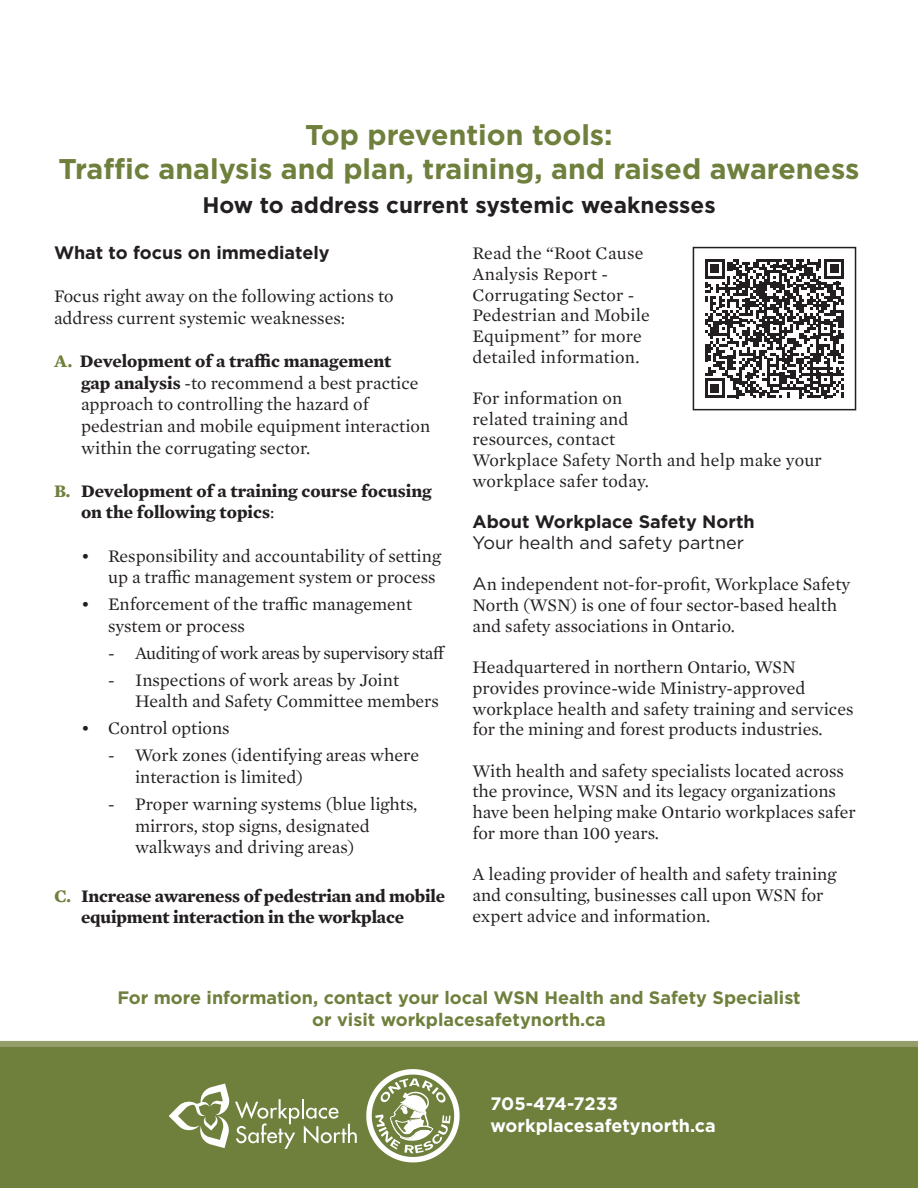
<style>
.page{position:relative;width:918px;height:1188px;background:#fff}
.page>*{position:absolute;margin:0;border:0;box-sizing:border-box;transform-origin:0 0}
.t1{font:700 28.5px/34.2px "Gotham";color:#6f803d;text-align:center}
.t2{font:700 22.5px "Gotham";color:#231f20}
.t3{font:18px/20.7px "Mercury Text G1";color:#231f20}
.t4{font:700 18px/21.6px "Mercury Text G1";letter-spacing:-.01em;color:#231f20}
.t5{font:700 18px/21.6px "Gotham";color:#6f803d;text-align:center}
.t6{font:18px/20.7px "Gotham";color:#231f20}
.t7{font:18px "Mercury Text G1";letter-spacing:-.03em;color:#231f20}
.t8{font:700 18px/21.6px "Gotham";color:#fff}
.t9{font:700 18px "Gotham";color:#231f20}
.s1{font-weight:700;color:#6f803d}
.s2{font-weight:700}
.s3{color:#6f803d}
.s4{font-weight:400}
.s5{font-family:"Gotham"}
</style>
<div class="page">
<div style="left:0;top:1041px;width:918px;height:147px;background:#6f803d"></div>
<div style="left:0;top:1041px;width:918px;height:6px;background:#939e6b"></div>
<svg style="left:705px;top:259px;width:139px;height:139px"></svg>
<div style="left:693px;top:247px;width:163px;height:163px;border:2px solid #231f20"></div>
<svg style="left:169px;top:1083px;width:188px;height:66px"></svg>
<svg style="left:366px;top:1069px;width:94px;height:93px"></svg>
<p class="t1" style="left:59px;top:118px;width:802px">Top prevention tools:<br>Traffic analysis and plan, training, and raised awareness</p>
<p class="t2" style="left:202px;top:190px;width:515px">How to address current systemic weaknesses</p>
<p class="t9" style="left:54px;top:241px;width:277px">What to focus on immediately</p>
<p class="t3" style="left:54px;top:285px;width:341px;line-height:21.6px">Focus right away on the following actions to address current systemic weaknesses:</p>
<p class="t3" style="left:81px;top:349px;width:351px;line-height:21.6px;text-indent:-27px"><span class="s1">A.</span> <span class="s2">Development of a traffic management<br>gap analysis</span> -to recommend a best practice approach to controlling the hazard of pedestrian and mobile equipment interaction within the corrugating sector.</p>
<p class="t4" style="left:81px;top:479px;width:352px;text-indent:-27px"><span class="s3">B.</span> Development of a training course focusing on the following topics<span class="s4">:</span></p>
<p class="t3" style="left:81px;top:544px;width:362px;line-height:21.6px;text-align:right">• Responsibility and accountability of setting up a traffic management system or process</p>
<p class="t3" style="left:108px;top:592px;width:306px;line-height:21.6px;text-indent:-27px">• Enforcement of the traffic management system or process</p>
<p class="t7" style="left:108px;top:640px;width:339px">- Auditing of work areas by supervisory staff</p>
<p class="t3" style="left:135px;top:668px;width:306px;line-height:21.6px;text-indent:-27px">- Inspections of work areas by Joint<br>Health and Safety Committee members</p>
<p class="t3" style="left:81px;top:717px;width:150px">• Control options</p>
<p class="t3" style="left:135px;top:744px;width:286px;line-height:21.6px;text-indent:-27px">- Work zones (identifying areas where interaction is limited)</p>
<p class="t3" style="left:135px;top:792px;width:284px;line-height:21.6px;text-indent:-27px">- Proper warning systems (blue lights, mirrors, stop signs, designated walkways and driving areas)</p>
<p class="t4" style="left:81px;top:884px;width:366px;text-indent:-27px"><span class="s3">C.</span> Increase awareness of pedestrian and mobile equipment interaction in the workplace</p>
<p class="t3" style="left:472px;top:242px;width:179px">Read the “Root Cause<br>Analysis Report -<br>Corrugating Sector -<br>Pedestrian and Mobile<br>Equipment” for more detailed information.</p>
<p class="t3" style="left:472px;top:387px;width:351px">For information on<br>related training and<br>resources, contact<br>Workplace Safety North and help make your workplace safer today.</p>
<p class="t6" style="left:472px;top:511px;width:284px"><span class="s2">About Workplace Safety North<br></span>Your health and safety partner</p>
<p class="t3" style="left:472px;top:573px;width:379px"><span class="s5">A</span>n independent not-for-profit, Workplace Safety<br>North (WSN) is one of four sector-based health and safety associations in Ontario.</p>
<p class="t3" style="left:472px;top:656px;width:383px">Headquartered in northern Ontario, WSN provides province-wide Ministry-approved workplace health and safety training and services for the mining and forest products industries.</p>
<p class="t3" style="left:472px;top:759px;width:385px">With health and safety specialists located across the province, WSN and its legacy organizations have been helping make Ontario workplaces safer for more than 100 years.</p>
<p class="t3" style="left:472px;top:863px;width:365px;line-height:21.1px">A leading provider of health and safety training and consulting, businesses call upon WSN for expert advice and information.</p>
<p class="t5" style="left:117px;top:987px;width:685px">For more information, contact your local WSN Health and Safety Specialist or visit workplacesafetynorth.ca</p>
<p class="t8" style="left:491px;top:1093px;width:227px">705-474-7233 workplacesafetynorth.ca</p>
</div>
